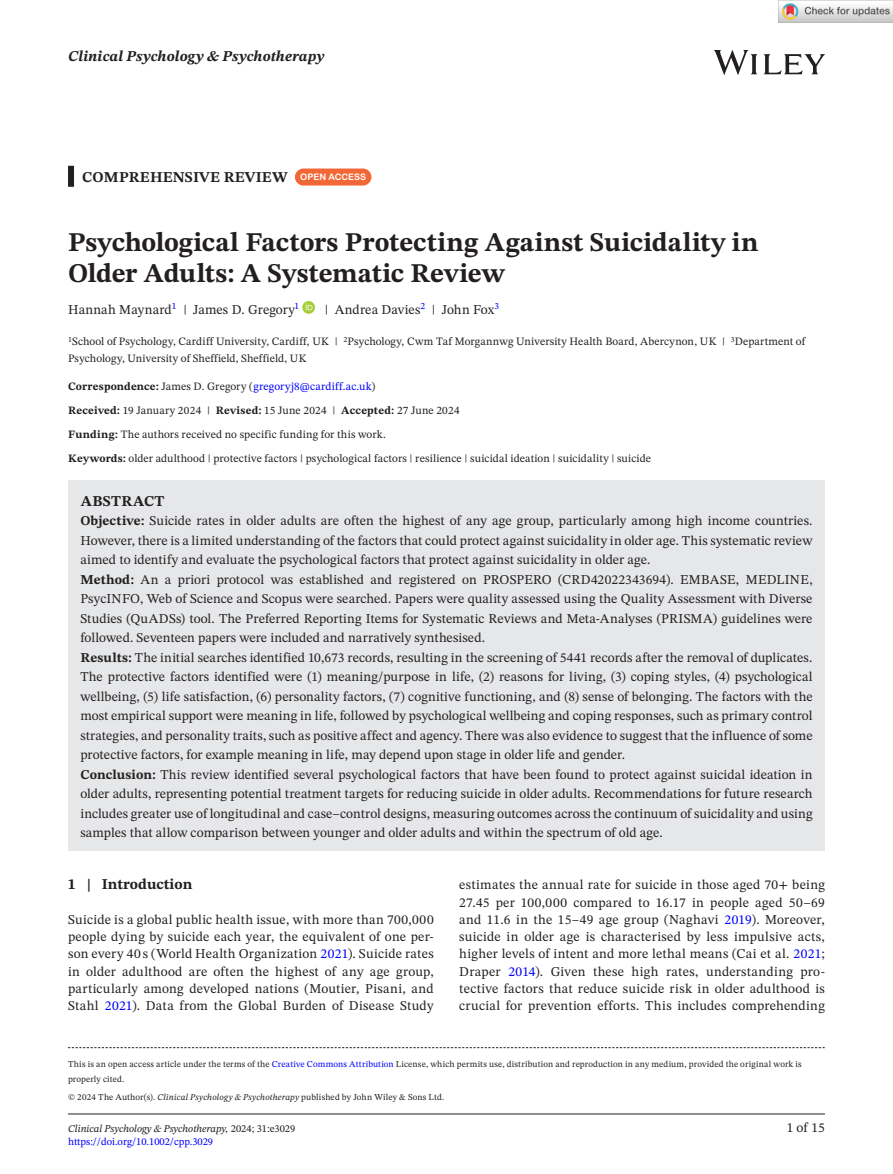
<style>
.page{position:relative;width:893px;height:1174px;background:#fff}
.page>*{position:absolute;margin:0;border:0;box-sizing:border-box;transform-origin:0 0}
.t1{font:700 27px/31.5px "STIX Two Text";color:#231f20}
.t2{font:700 15px "STIX Two Text";letter-spacing:.01em;color:#231f20}
.t3{font:italic 700 15px "STIX Two Text";letter-spacing:.01em;color:#231f20}
.t4{font:13.5px/19.5px "STIX Two Text";letter-spacing:.01em;color:#231f20;text-align:justify}
.t5{font:11.25px/24px "STIX Two Text";letter-spacing:.01em;color:#231f20}
.t6{font:italic 10.5px "STIX Two Text";color:#231f20}
.t7{font:10.5px "STIX Two Text";color:#00f}
.t8{font:9px/15px "STIX Two Text";letter-spacing:.02em;color:#231f20}
.s1{font-family:"Arial Rounded MT Bold";font-weight:400;font-size:9px;color:#fff}
.s2{font-weight:700}
.s3{color:#00f}
.s4{font-style:italic}
.s5{font-style:normal}
</style>
<div class="page">
<hr style="left:68px;top:1113px;width:757px;height:1px;background:#231f20">
<img style="left:714px;top:51px;width:111px;height:23px">
<div style="left:68px;top:166px;width:6px;height:21px;background:#231f20"></div>
<div style="left:68px;top:481px;width:757px;height:42px;background:#e6e7e9"></div>
<div style="left:68px;top:500px;width:757px;height:78px;background:#e6e7e9"></div>
<div style="left:68px;top:558px;width:757px;height:98px;background:#e6e7e9"></div>
<div style="left:68px;top:636px;width:757px;height:137px;background:#e6e7e9"></div>
<div style="left:68px;top:753px;width:757px;height:98px;background:#e6e7e9"></div>
<div style="left:295px;top:168px;width:76px;height:17px;background:#f16736;border-radius:9px"></div>
<svg style="left:302px;top:301px;width:13px;height:13px"></svg>
<svg style="left:306px;top:303px;width:7px;height:7px"></svg>
<svg style="left:68px;top:1047px;width:757px;height:1px"></svg>
<img style="left:779px;top:0;width:114px;height:23px">
<p class="t3" style="left:68px;top:46px;width:258px">Clinical Psychology &amp; Psychotherapy</p>
<p class="t2" style="left:82px;top:166px;width:285px">COMPREHENSIVE REVIEW <span class="s1">OPEN ACCESS</span></p>
<h1 class="t1" style="left:68px;top:227px;width:692px">Psychological Factors Protecting Against Suicidality in<br>Older Adults: A Systematic Review</h1>
<p class="t4" style="left:68px;top:299px;width:233px">Hannah Maynard<sup>1</sup> | James D. Gregory<sup>1</sup></p>
<p class="t4" style="left:325px;top:299px;width:176px">| Andrea Davies<sup>2</sup> | John Fox<sup>3</sup></p>
<p class="t5" style="left:68px;top:333px;width:739px;line-height:16.5px"><sup>1</sup>School of Psychology, Cardiff University, Cardiff, UK | <sup>2</sup>Psychology, Cwm Taf Morgannwg University Health Board, Abercynon, UK | <sup>3</sup>Department of<br>Psychology, University of Sheffield, Sheffield, UK</p>
<p class="t5" style="left:68px;top:374px;width:393px"><span class="s2">Correspondence:</span> James D. Gregory (<span class="s3">gregoryj8@cardiff.ac.uk</span>)<br><span class="s2">Received:</span> 19 January 2024 | <span class="s2">Revised:</span> 15 June 2024 | <span class="s2">Accepted:</span> 27 June 2024<br><span class="s2">Funding:</span> The authors received no specific funding for this work.</p>
<p class="t5" style="left:68px;top:446px;width:584px"><span class="s2">Keywords:</span> older adulthood | protective factors | psychological factors | resilience | suicidal ideation | suicidality | suicide</p>
<p class="t2" style="left:81px;top:490px;width:85px">ABSTRACT</p>
<p class="t4" style="left:80px;top:511px;width:734px;text-align:left"><span class="s2">Objective:</span> Suicide rates in older adults are often the highest of any age group, particularly among high income countries.<br>However, there is a limited understanding of the factors that could protect against suicidality in older age. This systematic review aimed to identify and evaluate the psychological factors that protect against suicidality in older age.<br><span class="s2">Method:</span> An a priori protocol was established and registered on PROSPERO (CRD42022343694). EMBASE, MEDLINE, PsycINFO, Web of Science and Scopus were searched. Papers were quality assessed using the Quality Assessment with Diverse Studies (QuADSs) tool. The Preferred Reporting Items for Systematic Reviews and Meta-Analyses (PRISMA) guidelines were followed. Seventeen papers were included and narratively synthesised.<br><span class="s2">Results:</span> The initial searches identified 10,673 records, resulting in the screening of 5441 records after the removal of duplicates.<br>The protective factors identified were (1) meaning/purpose in life, (2) reasons for living, (3) coping styles, (4) psychological wellbeing, (5) life satisfaction, (6) personality factors, (7) cognitive functioning, and (8) sense of belonging. The factors with the most empirical support were meaning in life, followed by psychological wellbeing and coping responses, such as primary control strategies, and personality traits, such as positive affect and agency. There was also evidence to suggest that the influence of some protective factors, for example meaning in life, may depend upon stage in older life and gender.<br><span class="s2">Conclusion:</span> This review identified several psychological factors that have been found to protect against suicidal ideation in older adults, representing potential treatment targets for reducing suicide in older adults. Recommendations for future research includes greater use of longitudinal and case–control designs, measuring outcomes across the continuum of suicidality and using samples that allow comparison between younger and older adults and within the spectrum of old age.</p>
<p class="t2" style="left:68px;top:873px;width:126px">1 | Introduction</p>
<p class="t4" style="left:68px;top:910px;width:367px;line-height:17.2px">Suicide is a global public health issue, with more than 700,000 people dying by suicide each year, the equivalent of one per&shy;son every 40 s (World Health Organization <span class="s3">2021</span>). Suicide rates in older adulthood are often the highest of any age group, particularly among developed nations (Moutier, Pisani, and Stahl <span class="s3">2021</span>). Data from the Global Burden of Disease Study</p>
<p class="t4" style="left:459px;top:876px;width:367px;line-height:17.2px">estimates the annual rate for suicide in those aged 70+ being 27.45 per 100,000 compared to 16.17 in people aged 50–69 and 11.6 in the 15–49 age group (Naghavi <span class="s3">2019</span>). Moreover, suicide in older age is characterised by less impulsive acts, higher levels of intent and more lethal means (Cai et al. <span class="s3">2021</span>; Draper <span class="s3">2014</span>). Given these high rates, understanding pro&shy;tective factors that reduce suicide risk in older adulthood is crucial for prevention efforts. This includes comprehending</p>
<p class="t8" style="left:68px;top:1056px;width:735px">This is an open access article under the terms of the <span class="s3">Creative Commons Attribution</span> License, which permits use, distribution and reproduction in any medium, provided the original work is properly cited.</p>
<p class="t8" style="left:68px;top:1089px;width:378px">© 2024 The Author(s). <span class="s4">Clinical Psychology &amp; Psychotherapy</span> published by John Wiley &amp; Sons Ltd.</p>
<p class="t6" style="left:68px;top:1121px;width:229px">Clinical Psychology &amp; Psychotherapy, <span class="s5">2024; 31:e3029</span></p>
<p class="t4" style="left:787px;top:1118px;width:40px">1 of 15</p>
<p class="t7" style="left:68px;top:1134px;width:147px">https://doi.org/10.1002/cpp.3029</p>
</div>
